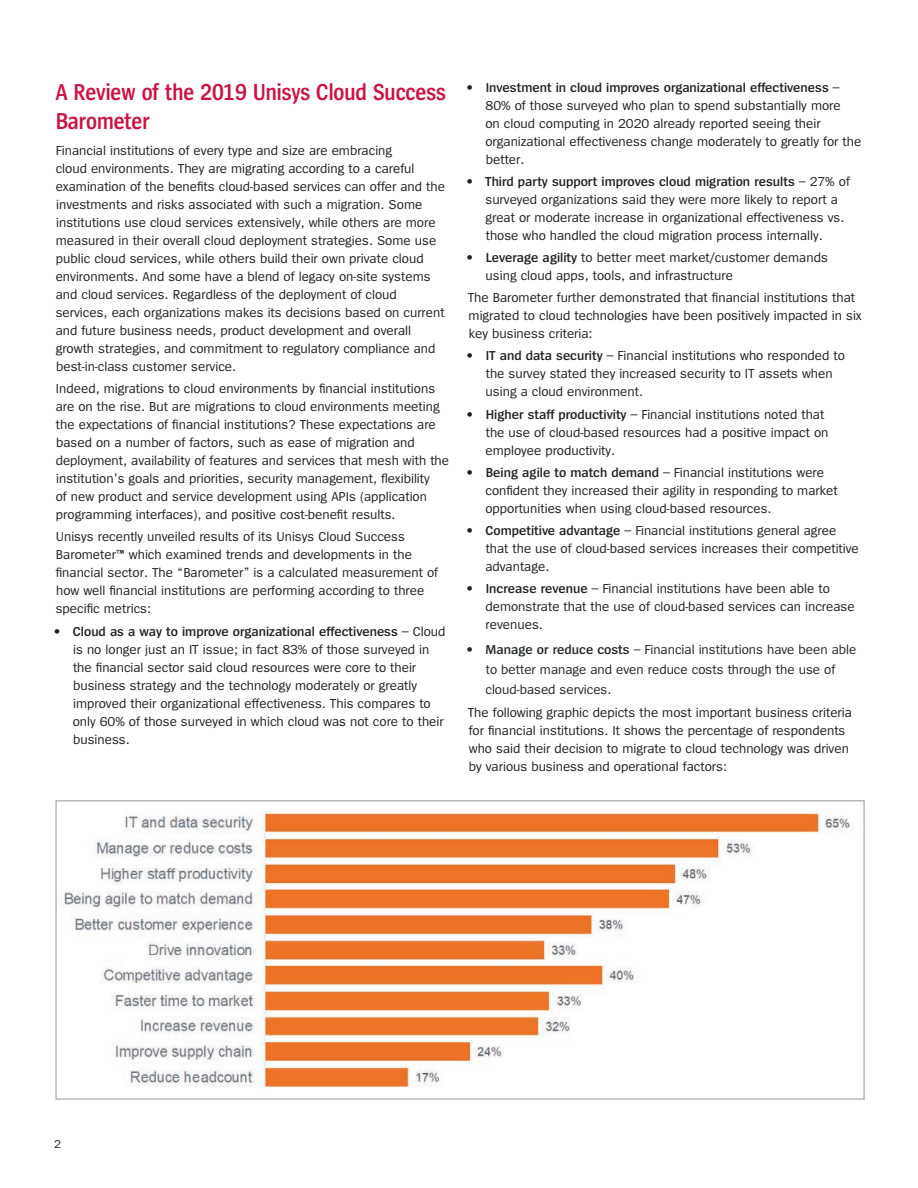
<style>
.page{position:relative;width:918px;height:1188px;background:#fff}
.page>*{position:absolute;margin:0;border:0;box-sizing:border-box;transform-origin:0 0}
.t1{font:600 24px/28.8px "Spiegel Cd";color:#cd1141}
.t2{font:13.5px/18px "Spiegel";color:#231f20}
.t3{font:13.5px/20.2px "Spiegel";color:#222628}
.t4{font:12px "Spiegel";color:#222628}
.s1{font-weight:600}
</style>
<div class="page">
<img style="left:60px;top:811px;width:793px;height:277px">
<h1 class="t1" style="left:55px;top:78px;width:392px">A Review of the 2019 Unisys Cloud Success<br>Barometer</h1>
<p class="t2" style="left:56px;top:142px;width:391px">Financial institutions of every type and size are embracing<br>cloud environments. They are migrating according to a careful examination of the benefits cloud-based services can offer and the investments and risks associated with such a migration. Some institutions use cloud services extensively, while others are more measured in their overall cloud deployment strategies. Some use public cloud services, while others build their own private cloud environments. And some have a blend of legacy on-site systems and cloud services. Regardless of the deployment of cloud services, each organizations makes its decisions based on current and future business needs, product development and overall growth strategies, and commitment to regulatory compliance and best-in-class customer service.</p>
<p class="t2" style="left:56px;top:380px;width:395px">Indeed, migrations to cloud environments by financial institutions are on the rise. But are migrations to cloud environments meeting the expectations of financial institutions? These expectations are based on a number of factors, such as ease of migration and deployment, availability of features and services that mesh with the institution’s goals and priorities, security management, flexibility<br>of new product and service development using APIs (application programming interfaces), and positive cost-benefit results.</p>
<p class="t2" style="left:56px;top:528px;width:384px">Unisys recently unveiled results of its Unisys Cloud Success Barometer™ which examined trends and developments in the financial sector. The “Barometer” is a calculated measurement of how well financial institutions are performing according to three specific metrics:</p>
<p class="t2" style="left:73px;top:623px;width:374px;text-indent:-19px"><span class="s1">• Cloud as a way to improve organizational effectiveness</span> – Cloud is no longer just an IT issue; in fact 83% of those surveyed in the financial sector said cloud resources were core to their business strategy and the technology moderately or greatly improved their organizational effectiveness. This compares to only 60% of those surveyed in which cloud was not core to their business.</p>
<p class="t2" style="left:485px;top:78px;width:377px;text-indent:-19px"><span class="s1">• Investment in cloud improves organizational effectiveness</span> – 80% of those surveyed who plan to spend substantially more<br>on cloud computing in 2020 already reported seeing their organizational effectiveness change moderately to greatly for the better.</p>
<p class="t2" style="left:485px;top:173px;width:366px;text-indent:-20px"><span class="s1">• Third party support improves cloud migration results</span> – 27% of surveyed organizations said they were more likely to report a great or moderate increase in organizational effectiveness vs. those who handled the cloud migration process internally.</p>
<p class="t2" style="left:486px;top:249px;width:344px;text-indent:-20px"><span class="s1">• Leverage agility</span> to better meet market/customer demands using cloud apps, tools, and infrastructure</p>
<p class="t2" style="left:468px;top:289px;width:396px">The Barometer further demonstrated that financial institutions that migrated to cloud technologies have been positively impacted in six key business criteria:</p>
<p class="t2" style="left:486px;top:347px;width:361px;text-indent:-20px"><span class="s1">• IT and data security</span> – Financial institutions who responded to the survey stated they increased security to IT assets when using a cloud environment.</p>
<p class="t2" style="left:485px;top:406px;width:345px;text-indent:-19px"><span class="s1">• Higher staff productivity</span> – Financial institutions noted that the use of cloud-based resources had a positive impact on employee productivity.</p>
<p class="t2" style="left:485px;top:464px;width:354px;text-indent:-19px"><span class="s1">• Being agile to match demand</span> – Financial institutions were confident they increased their agility in responding to market opportunities when using cloud-based resources.</p>
<p class="t2" style="left:485px;top:522px;width:375px;text-indent:-19px"><span class="s1">• Competitive advantage</span> – Financial institutions general agree that the use of cloud-based services increases their competitive advantage.</p>
<p class="t2" style="left:485px;top:580px;width:371px;text-indent:-19px"><span class="s1">• Increase revenue</span> – Financial institutions have been able to demonstrate that the use of cloud-based services can increase revenues.</p>
<p class="t3" style="left:485px;top:640px;width:372px;text-indent:-19px"><span class="s1">• Manage or reduce costs</span> – Financial institutions have been able to better manage and even reduce costs through the use of cloud-based services.</p>
<p class="t2" style="left:468px;top:704px;width:386px">The following graphic depicts the most important business criteria for financial institutions. It shows the percentage of respondents who said their decision to migrate to cloud technology was driven by various business and operational factors:</p>
<p class="t4" style="left:54px;top:1138px;width:8px">2</p>
</div>
